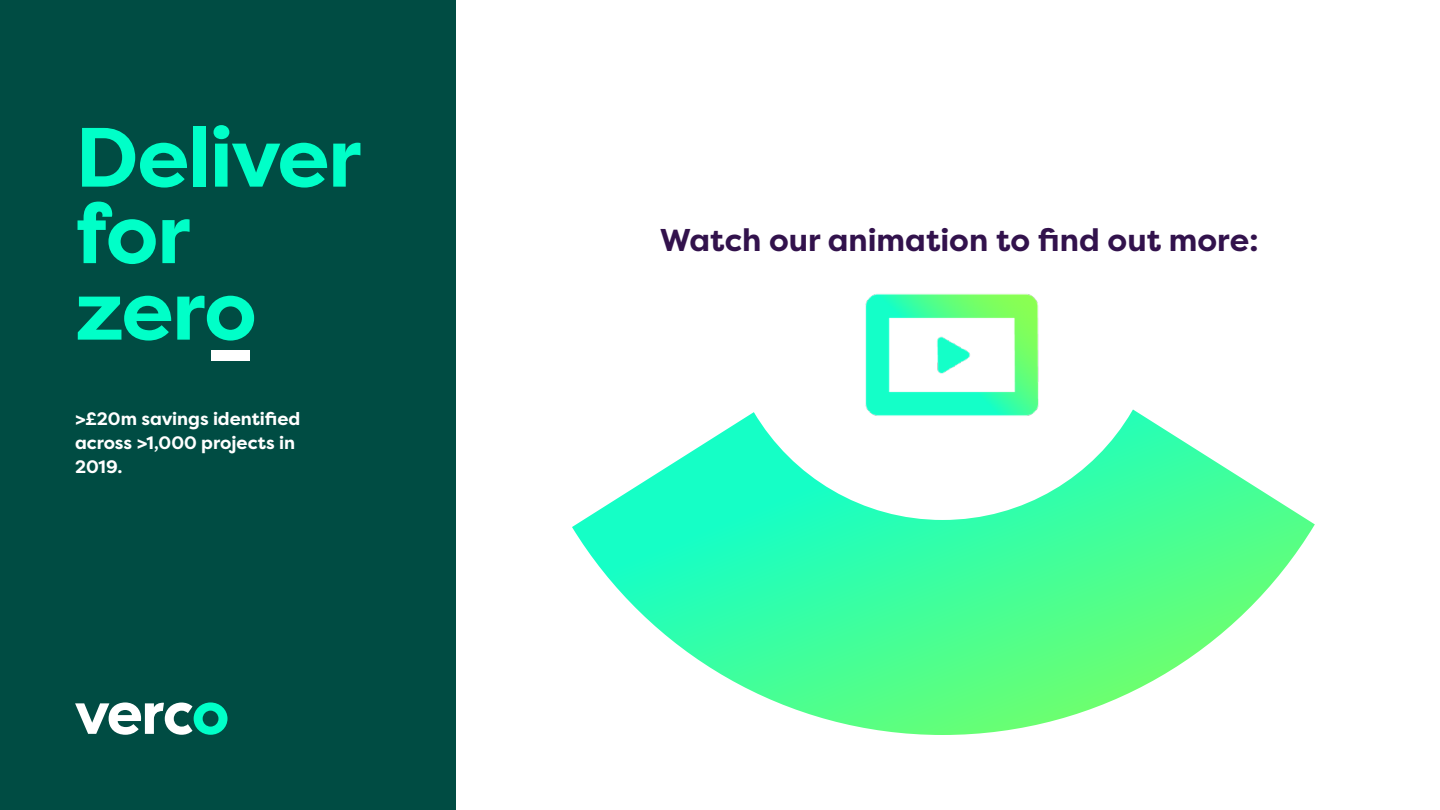
<style>
.page{position:relative;width:1440px;height:810px;background:#fff}
.page>*{position:absolute;margin:0;border:0;box-sizing:border-box;transform-origin:0 0}
.t1{font:700 83.85px/76.5px "Filson Pro";letter-spacing:-.015em;color:#00ffc8}
.t2{font:700 31.5px "Filson Pro";color:#32124c}
.t3{font:700 18px/24px "Filson Pro";letter-spacing:-.005em;color:#fff}
</style>
<div class="page">
<div style="left:0;top:0;width:455px;height:810px;background:#004c43"></div>
<svg style="left:75px;top:702px;width:153px;height:33px"></svg>
<div style="left:212px;top:350px;width:38px;height:10px;background:#fff"></div>
<img style="left:865px;top:294px;width:174px;height:116px">
<svg style="left:572px;top:410px;width:743px;height:325px"></svg>
<h1 class="t1" style="left:75px;top:120px;width:288px">Deliver for zero</h1>
<p class="t3" style="left:75px;top:407px;width:227px">&gt;£20m savings identified across &gt;1,000 projects in<br>2019.</p>
<h2 class="t2" style="left:660px;top:220px;width:600px">Watch our animation to find out more:</h2>
</div>
